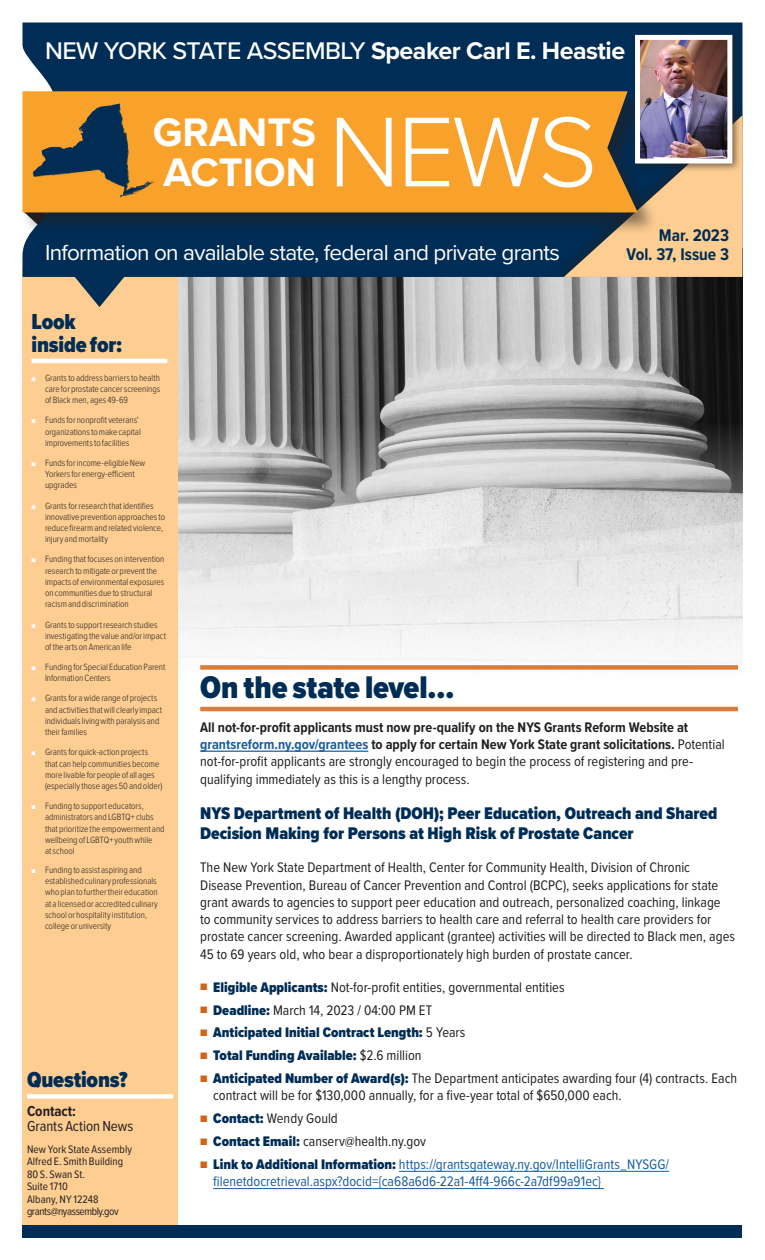
<style>
.page{position:relative;width:765px;height:1260px;background:#fff}
.page>*{position:absolute;margin:0;border:0;box-sizing:border-box;transform-origin:0 0}
.t1{font:300 102.75px "Proxima Nova";color:#fff}
.t2{font:700 41.38px "Proxima Nova";color:#fff}
.Body_Head_A{font:900 32.5px "Proxima Nova Cond";letter-spacing:-.005em;color:#002d55}
.t3{font:500 25px "Proxima Nova";letter-spacing:-.02em;color:#fff}
.t4{font:22.5px "Proxima Nova";letter-spacing:-.03em;color:#fff}
.Index_Title{font:900 22.5px/22.5px "Proxima Nova Cond";letter-spacing:-.01em;color:#002d55}
.Body{font:900 17.5px/20px "Proxima Nova Cond";color:#002d55}
.t5{font:700 17.5px "Proxima Nova Cond";color:#002d55}
.Index_Body_Info{font:15px "Proxima Nova Cond";letter-spacing:-.005em;color:#231f20}
.Index_Body_Info-2{font:700 15px "Proxima Nova Cond";letter-spacing:-.005em;color:#231f20}
.Body-2{font:14.38px/17.2px "Proxima Nova Cond";color:#231f20}
.t6{font:14.38px/17.2px "Proxima Nova Cond";color:#175d9e}
.t7{font:900 14.38px "Proxima Nova Cond";color:#002d55}
.Index_Body_Info-3{font:11.25px/12.5px "Proxima Nova Cond";letter-spacing:.005em;color:#231f20}
.t8{font:300 9.38px/11.2px "Proxima Nova Cond";letter-spacing:-.005em;color:#231f20}
.s1{font-weight:700}
.s2{font-weight:400;font-size:6.25px;color:#fff}
.s3{font-weight:700;color:#175d9e}
.s4{font-size:11.25px;color:#d06419}
.s5{font-weight:900;color:#002d55}
.s6{font-weight:400;font-size:11.25px;color:#d06419}
.s7{font-weight:400;color:#231f20}
</style>
<div class="page">
<img style="left:178px;top:307px;width:564px;height:356px">
<div style="left:23px;top:267px;width:155px;height:971px;background:#fdcd91"></div>
<svg style="left:22px;top:23px;width:720px;height:284px;background:#294864"></svg>
<svg style="left:564px;top:172px;width:178px;height:105px;background:#e6be8a"></svg>
<hr style="left:32px;top:359px;width:135px;height:4px;background:#fff">
<div style="left:22px;top:90px;width:637px;height:145px;background:#231f20;opacity:.54"></div>
<svg style="left:23px;top:91px;width:615px;height:121px;background:#e6992d"></svg>
<img style="left:87px;top:103px;width:33px;height:16px">
<div style="left:27px;top:1094px;width:146px;height:5px;background:#fff"></div>
<div style="left:22px;top:1225px;width:720px;height:13px;background:#002d55"></div>
<div style="left:200px;top:665px;width:538px;height:5px;background:#d97d3e"></div>
<hr style="left:200px;top:707px;width:538px;height:4px;background:#d97d3e">
<hr style="left:200px;top:751px;width:168px;height:1px;background:#175d9e">
<hr style="left:399px;top:1171px;width:270px;height:1px;background:#175d9e">
<hr style="left:213px;top:1188px;width:391px;height:1px;background:#175d9e">
<div style="left:630px;top:30px;width:112px;height:142px;background:#231f20;opacity:.6"></div>
<img style="left:641px;top:41px;width:85px;height:117px">
<div style="left:635px;top:35px;width:97px;height:129px;border:5px solid #fff"></div>
<p class="t3" style="left:45px;top:32px;width:582px">NEW YORK STATE ASSEMBLY <span class="s1">Speaker Carl E. Heastie</span></p>
<p class="t2" style="left:153px;top:101px;width:165px">GRANTS</p>
<p class="t2" style="left:164px;top:141px;width:154px">ACTION</p>
<p class="t1" style="left:328px;top:75px;width:271px">NEWS</p>
<p class="t4" style="left:45px;top:236px;width:516px">Information on available state, federal and private grants</p>
<p class="t5" style="left:659px;top:223px;width:72px">Mar. 2023</p>
<p class="t5" style="left:627px;top:241px;width:104px">Vol. 37, Issue 3</p>
<p class="Index_Title" style="left:32px;top:310px;width:92px">Look inside for:</p>
<p class="t8" style="left:45px;top:372px;width:117px;text-align:justify;text-indent:-13px"><span class="s2">■</span> Grants to address barriers to health care for prostate cancer screenings of Black men, ages 49-69</p>
<p class="t8" style="left:45px;top:414px;width:97px;text-indent:-13px"><span class="s2">■</span> Funds for nonprofit veterans’ organizations to make capital improvements to facilities</p>
<p class="t8" style="left:45px;top:457px;width:102px;text-indent:-13px"><span class="s2">■</span> Funds for income-eligible New<br>Yorkers for energy-efficient upgrades</p>
<p class="t8" style="left:45px;top:499px;width:122px;text-indent:-13px"><span class="s2">■</span> Grants for research that identifies innovative prevention approaches to reduce firearm and related violence, injury and mortality</p>
<p class="t8" style="left:45px;top:553px;width:121px;text-indent:-13px"><span class="s2">■</span> Funding that focuses on intervention research to mitigate or prevent the impacts of environmental exposures on communities due to structural racism and discrimination</p>
<p class="t8" style="left:45px;top:618px;width:123px;text-indent:-13px"><span class="s2">■</span> Grants to support research studies investigating the value and/or impact of the arts on American life</p>
<p class="t8" style="left:45px;top:661px;width:122px;text-indent:-13px"><span class="s2">■</span> Funding for Special Education Parent<br>Information Centers</p>
<p class="t8" style="left:45px;top:692px;width:119px;text-indent:-13px"><span class="s2">■</span> Grants for a wide range of projects and activities that will clearly impact individuals living with paralysis and their families</p>
<p class="t8" style="left:45px;top:746px;width:119px;text-indent:-13px"><span class="s2">■</span> Grants for quick-action projects that can help communities become more livable for people of all ages (especially those ages 50 and older)</p>
<p class="t8" style="left:45px;top:800px;width:121px;text-indent:-13px"><span class="s2">■</span> Funding to support educators, administrators and LGBTQ+ clubs that prioritize the empowerment and wellbeing of LGBTQ+ youth while<br>at school</p>
<p class="t8" style="left:45px;top:864px;width:114px;text-indent:-13px"><span class="s2">■</span> Funding to assist aspiring and established culinary professionals who plan to further their education at a licensed or accredited culinary school or hospitality institution, college or university</p>
<p class="Index_Title" style="left:27px;top:1068px;width:102px">Questions?</p>
<p class="Index_Body_Info-2" style="left:27px;top:1100px;width:51px">Contact:</p>
<p class="Index_Body_Info" style="left:27px;top:1115px;width:108px">Grants Action News</p>
<p class="Index_Body_Info-3" style="left:27px;top:1142px;width:107px">New York State Assembly<br>Alfred E. Smith Building<br>80 S. Swan St.<br>Suite 1710<br>Albany, NY 12248 grants@nyassembly.gov</p>
<p class="Body_Head_A" style="left:200px;top:663px;width:256px">On the state level…</p>
<p class="Body-2" style="left:200px;top:718px;width:526px"><span class="s1">All not-for-profit applicants must now pre-qualify on the NYS Grants Reform Website at </span><span class="s3">grantsreform.ny.gov/grantees</span> <span class="s1">to apply for certain New York State grant solicitations.</span> Potential not-for-profit applicants are strongly encouraged to begin the process of registering and pre&shy;qualifying immediately as this is a lengthy process.</p>
<p class="Body" style="left:200px;top:803px;width:519px">NYS Department of Health (DOH); Peer Education, Outreach and Shared<br>Decision Making for Persons at High Risk of Prostate Cancer</p>
<p class="Body-2" style="left:200px;top:858px;width:536px">The New York State Department of Health, Center for Community Health, Division of Chronic Disease Prevention, Bureau of Cancer Prevention and Control (BCPC), seeks applications for state grant awards to agencies to support peer education and outreach, personalized coaching, linkage<br>to community services to address barriers to health care and referral to health care providers for prostate cancer screening. Awarded applicant (grantee) activities will be directed to Black men, ages 45 to 69 years old, who bear a disproportionately high burden of prostate cancer.</p>
<p class="Body-2" style="left:200px;top:978px;width:366px"><span class="s4">■</span> <span class="s5">Eligible Applicants:</span> Not-for-profit entities, governmental entities</p>
<p class="Body-2" style="left:200px;top:1001px;width:233px"><span class="s4">■</span> <span class="s5">Deadline:</span> March 14, 2023 / 04:00 PM ET</p>
<p class="t7" style="left:200px;top:1022px;width:267px"><span class="s6">■</span> Anticipated Initial Contract Length: <span class="s7">5 Years</span></p>
<p class="t7" style="left:200px;top:1045px;width:223px"><span class="s6">■</span> Total Funding Available: <span class="s7">$2.6 million</span></p>
<p class="Body-2" style="left:213px;top:1069px;width:525px;text-indent:-13px"><span class="s4">■</span> <span class="s5">Anticipated Number of Award(s):</span> The Department anticipates awarding four (4) contracts. Each contract will be for $130,000 annually, for a five-year total of $650,000 each.</p>
<p class="Body-2" style="left:200px;top:1109px;width:139px"><span class="s4">■</span> <span class="s5">Contact:</span> Wendy Gould</p>
<p class="Body-2" style="left:200px;top:1132px;width:227px"><span class="s4">■</span> <span class="s5">Contact Email:</span> canserv@health.ny.gov</p>
<p class="t6" style="left:213px;top:1155px;width:457px;text-indent:-13px"><span class="s4">■</span> <span class="s5">Link to Additional Information:</span> https://grantsgateway.ny.gov/IntelliGrants_NYSGG/ filenetdocretrieval.aspx?docid={ca68a6d6-22a1-4ff4-966c-2a7df99a91ec}</p>
</div>
